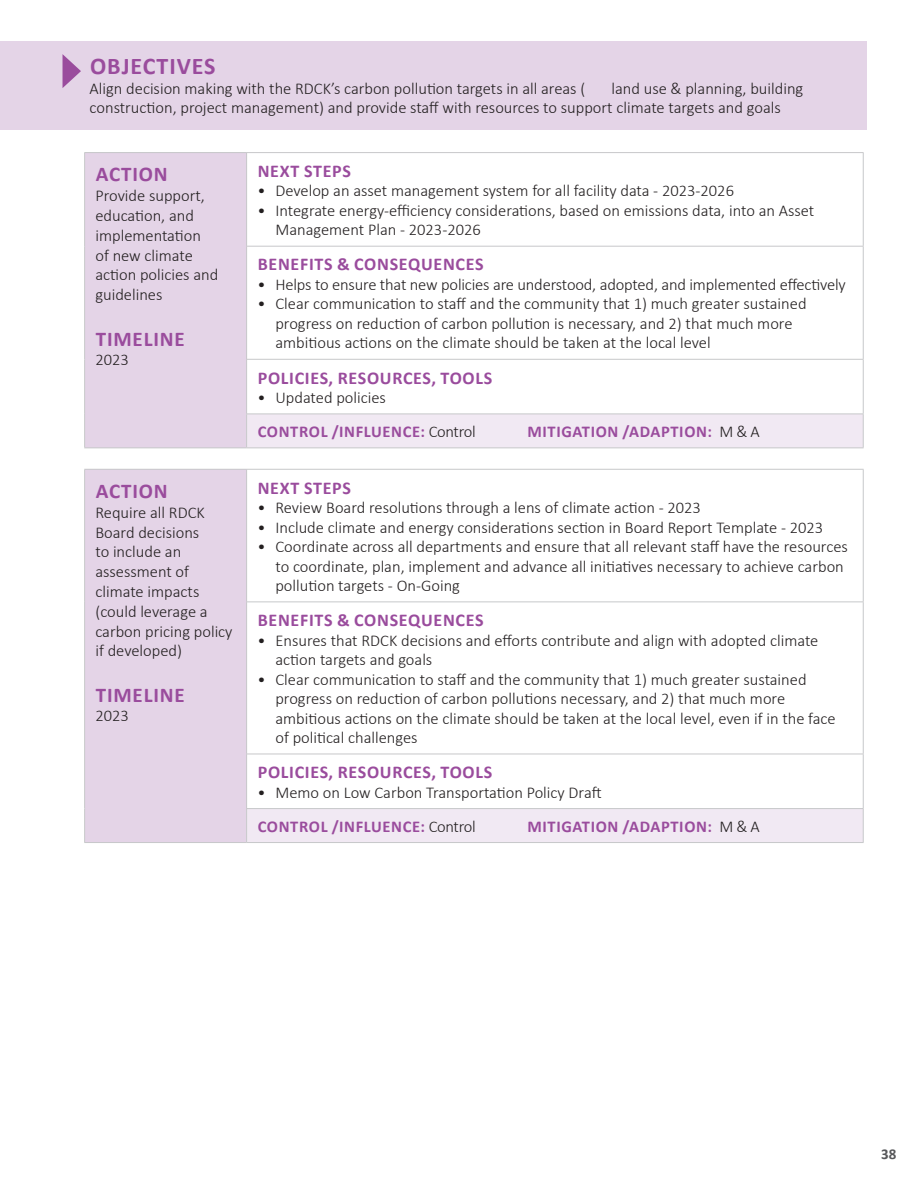
<style>
.page{position:relative;width:918px;height:1188px;background:#fff}
.page>*{position:absolute;margin:0;border:0;box-sizing:border-box;transform-origin:0 0}
.Action_Table_Heading{font:700 24px "Calibri";letter-spacing:.04em;color:#9a4c9d}
.Action_Table_Heading-2{font:700 21px "Calibri";letter-spacing:.04em;color:#9a4c9d}
.Table_Headings{font:700 18px "Calibri";letter-spacing:.04em;color:#9a4c9d}
.Table_Text{font:300 16.5px/19.8px "Calibri";color:#231f20}
.Table_Headings-2{font:700 16.5px "Calibri";letter-spacing:.04em;color:#9a4c9d}
.t1{font:700 15px "Calibri";color:#57585a}
.s1{font-weight:300;color:#231f20}
</style>
<div class="page">
<div style="left:0;top:41px;width:866px;height:89px;background:#e4d4e7"></div>
<div style="left:85px;top:153px;width:162px;height:295px;background:#e4d4e7"></div>
<div style="left:247px;top:414px;width:616px;height:34px;background:#f1e9f3"></div>
<hr style="left:246px;top:246px;width:618px;height:1px;background:#c7c8ca">
<hr style="left:246px;top:359px;width:618px;height:1px;background:#c7c8ca">
<hr style="left:246px;top:414px;width:618px;height:1px;background:#c7c8ca">
<hr style="left:84px;top:152px;width:163px;height:1px;background:#c7c8ca">
<hr style="left:84px;top:153px;width:1px;height:93px;background:#c7c8ca">
<hr style="left:84px;top:246px;width:1px;height:113px;background:#c7c8ca">
<hr style="left:84px;top:359px;width:1px;height:55px;background:#c7c8ca">
<hr style="left:84px;top:414px;width:1px;height:33px;background:#c7c8ca">
<hr style="left:84px;top:447px;width:163px;height:1px;background:#c7c8ca">
<hr style="left:247px;top:152px;width:617px;height:1px;background:#c7c8ca">
<hr style="left:246px;top:153px;width:1px;height:93px;background:#c7c8ca">
<hr style="left:863px;top:153px;width:1px;height:93px;background:#c7c8ca">
<hr style="left:246px;top:247px;width:1px;height:112px;background:#c7c8ca">
<hr style="left:863px;top:247px;width:1px;height:112px;background:#c7c8ca">
<hr style="left:246px;top:360px;width:1px;height:54px;background:#c7c8ca">
<hr style="left:863px;top:360px;width:1px;height:54px;background:#c7c8ca">
<hr style="left:246px;top:414px;width:1px;height:33px;background:#c7c8ca">
<hr style="left:863px;top:414px;width:1px;height:33px;background:#c7c8ca">
<hr style="left:247px;top:447px;width:617px;height:1px;background:#c7c8ca">
<div style="left:85px;top:469px;width:162px;height:374px;background:#e4d4e7"></div>
<div style="left:247px;top:809px;width:616px;height:34px;background:#f1e9f3"></div>
<hr style="left:246px;top:602px;width:618px;height:1px;background:#c7c8ca">
<hr style="left:246px;top:754px;width:618px;height:1px;background:#c7c8ca">
<hr style="left:246px;top:808px;width:618px;height:1px;background:#c7c8ca">
<hr style="left:84px;top:469px;width:163px;height:1px;background:#c7c8ca">
<hr style="left:84px;top:470px;width:1px;height:132px;background:#c7c8ca">
<hr style="left:84px;top:602px;width:1px;height:152px;background:#c7c8ca">
<hr style="left:84px;top:754px;width:1px;height:55px;background:#c7c8ca">
<hr style="left:84px;top:809px;width:1px;height:33px;background:#c7c8ca">
<hr style="left:84px;top:842px;width:163px;height:1px;background:#c7c8ca">
<hr style="left:247px;top:469px;width:617px;height:1px;background:#c7c8ca">
<hr style="left:246px;top:470px;width:1px;height:132px;background:#c7c8ca">
<hr style="left:863px;top:470px;width:1px;height:132px;background:#c7c8ca">
<hr style="left:246px;top:602px;width:1px;height:152px;background:#c7c8ca">
<hr style="left:863px;top:602px;width:1px;height:152px;background:#c7c8ca">
<hr style="left:246px;top:754px;width:1px;height:54px;background:#c7c8ca">
<hr style="left:863px;top:754px;width:1px;height:54px;background:#c7c8ca">
<hr style="left:246px;top:809px;width:1px;height:33px;background:#c7c8ca">
<hr style="left:863px;top:809px;width:1px;height:33px;background:#c7c8ca">
<hr style="left:247px;top:842px;width:617px;height:1px;background:#c7c8ca">
<svg style="left:63px;top:54px;width:18px;height:34px"></svg>
<p class="Action_Table_Heading" style="left:90px;top:51px;width:127px">OBJECTIVES</p>
<p class="Table_Text" style="left:90px;top:78px;width:497px">Align decision making with the RDCK’s carbon pollution targets in all areas (</p>
<p class="Table_Text" style="left:90px;top:78px;width:715px;text-indent:522px">land use &amp; planning, building construction, project management) and provide staff with resources to support climate targets and goals</p>
<p class="Action_Table_Heading-2" style="left:96px;top:161px;width:73px">ACTION</p>
<p class="Table_Text" style="left:95px;top:185px;width:124px">Provide support, education, and implementation of new climate action policies and guidelines</p>
<p class="Action_Table_Heading-2" style="left:96px;top:325px;width:90px">TIMELINE</p>
<p class="Table_Text" style="left:95px;top:349px;width:35px">2023</p>
<p class="Action_Table_Heading-2" style="left:96px;top:478px;width:73px">ACTION</p>
<p class="Table_Text" style="left:95px;top:502px;width:139px">Require all RDCK<br>Board decisions<br>to include an assessment of climate impacts (could leverage a carbon pricing policy if developed)</p>
<p class="Action_Table_Heading-2" style="left:96px;top:682px;width:90px">TIMELINE</p>
<p class="Table_Text" style="left:95px;top:705px;width:35px">2023</p>
<p class="Table_Headings" style="left:258px;top:159px;width:95px">NEXT STEPS</p>
<p class="Table_Text" style="left:257px;top:180px;width:478px">• Develop an asset management system for all facility data - 2023-2026</p>
<p class="Table_Text" style="left:275px;top:200px;width:540px;text-indent:-18px">• Integrate energy-efficiency considerations, based on emissions data, into an Asset<br>Management Plan - 2023-2026</p>
<p class="Table_Headings" style="left:258px;top:253px;width:227px">BENEFITS &amp; CONSEQUENCES</p>
<p class="Table_Text" style="left:257px;top:274px;width:590px">• Helps to ensure that new policies are understood, adopted, and implemented effectively</p>
<p class="Table_Text" style="left:275px;top:293px;width:533px;text-indent:-18px">• Clear communication to staff and the community that 1) much greater sustained progress on reduction of carbon pollution is necessary, and 2) that much more ambitious actions on the climate should be taken at the local level</p>
<p class="Table_Headings" style="left:258px;top:366px;width:236px">POLICIES, RESOURCES, TOOLS</p>
<p class="Table_Text" style="left:257px;top:387px;width:130px">• Updated policies</p>
<p class="Table_Headings-2" style="left:258px;top:421px;width:219px">CONTROL /INFLUENCE: <span class="s1">Control</span></p>
<p class="Table_Headings-2" style="left:527px;top:421px;width:234px">MITIGATION /ADAPTION: <span class="s1">M &amp; A</span></p>
<p class="Table_Headings" style="left:258px;top:476px;width:95px">NEXT STEPS</p>
<p class="Table_Text" style="left:257px;top:497px;width:445px">• Review Board resolutions through a lens of climate action - 2023</p>
<p class="Table_Text" style="left:257px;top:516px;width:567px">• Include climate and energy considerations section in Board Report Template - 2023</p>
<p class="Table_Text" style="left:275px;top:536px;width:574px;text-indent:-18px">• Coordinate across all departments and ensure that all relevant staff have the resources to coordinate, plan, implement and advance all initiatives necessary to achieve carbon pollution targets - On-Going</p>
<p class="Table_Headings" style="left:258px;top:609px;width:227px">BENEFITS &amp; CONSEQUENCES</p>
<p class="Table_Text" style="left:275px;top:630px;width:545px;text-indent:-18px">• Ensures that RDCK decisions and efforts contribute and align with adopted climate action targets and goals</p>
<p class="Table_Text" style="left:275px;top:669px;width:562px;text-indent:-18px">• Clear communication to staff and the community that 1) much greater sustained progress on reduction of carbon pollutions necessary, and 2) that much more ambitious actions on the climate should be taken at the local level, even if in the face of political challenges</p>
<p class="Table_Headings" style="left:258px;top:761px;width:236px">POLICIES, RESOURCES, TOOLS</p>
<p class="Table_Text" style="left:257px;top:782px;width:346px">• Memo on Low Carbon Transportation Policy Draft</p>
<p class="Table_Headings-2" style="left:258px;top:816px;width:219px">CONTROL /INFLUENCE: <span class="s1">Control</span></p>
<p class="Table_Headings-2" style="left:527px;top:816px;width:234px">MITIGATION /ADAPTION: <span class="s1">M &amp; A</span></p>
<p class="t1" style="left:881px;top:1145px;width:17px">38</p>
</div>
